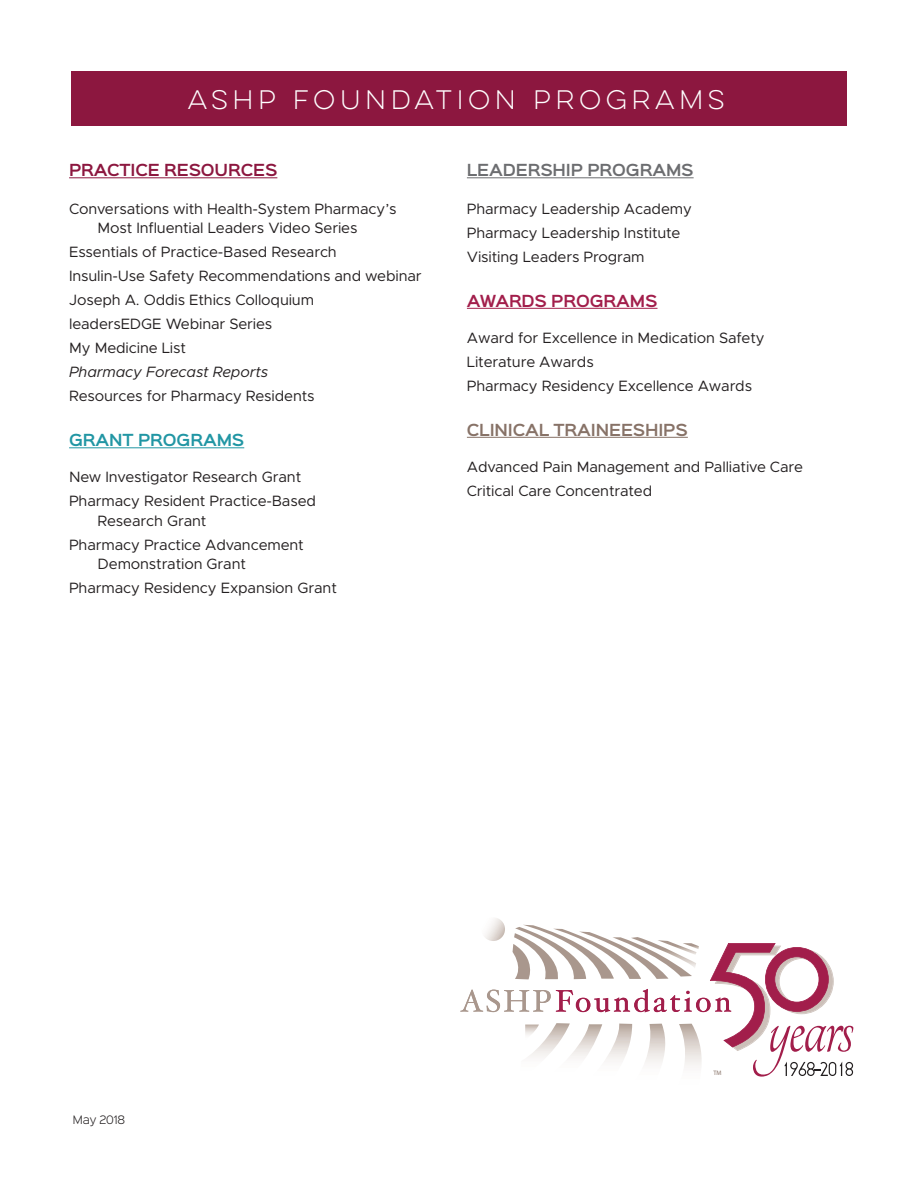
<style>
.page{position:relative;width:918px;height:1188px;background:#fff}
.page>*{position:absolute;margin:0;border:0;box-sizing:border-box;transform-origin:0 0}
.t1{font:24px "Lulo Clean One";letter-spacing:-.01em;color:#fff}
.t2{font:15px "Metropolis";letter-spacing:-.01em;color:#231f20}
.t3{font:italic 15px "Metropolis";letter-spacing:-.01em;color:#231f20}
.t4{font:600 15px "Sinkin Sans 600";letter-spacing:-.01em;color:#877267}
.t5{font:600 15px "Sinkin Sans 600";letter-spacing:-.01em;color:#6c6d70}
.t6{font:600 15px "Sinkin Sans 600";letter-spacing:-.01em;color:#8c173f}
.t7{font:600 15px "Sinkin Sans 600";letter-spacing:-.01em;color:#a21e4b}
.t8{font:600 15px "Sinkin Sans 600";letter-spacing:-.01em;color:#2196a4}
.t9{font:300 10.5px "Sinkin Sans 300";letter-spacing:-.01em;color:#231f20}
.t10{font:6.45px "Myriad Pro";color:#877267}
</style>
<div class="page">
<div style="left:71px;top:71px;width:776px;height:54px;background:#8c173f"></div>
<hr style="left:69px;top:177px;width:208px;height:1px;background:#8c173f">
<hr style="left:69px;top:447px;width:175px;height:1px;background:#2196a4">
<hr style="left:467px;top:177px;width:227px;height:1px;background:#6c6d70">
<hr style="left:467px;top:308px;width:191px;height:1px;background:#a21e4b">
<hr style="left:467px;top:437px;width:221px;height:1px;background:#877267">
<div style="left:481px;top:917px;width:24px;height:24px;background:linear-gradient(to right,#fff,#e8e2df);border-radius:12px"></div>
<svg style="left:460px;top:925px;width:393px;height:152px"></svg>
<p class="t1" style="left:188px;top:83px;width:543px">ASHP FOUNDATION PROGRAMS</p>
<p class="t6" style="left:69px;top:157px;width:210px">PRACTICE RESOURCES</p>
<p class="t2" style="left:69px;top:199px;width:329px">Conversations with Health-System Pharmacy’s</p>
<p class="t2" style="left:98px;top:219px;width:261px">Most Influential Leaders Video Series</p>
<p class="t2" style="left:69px;top:243px;width:269px">Essentials of Practice-Based Research</p>
<p class="t2" style="left:69px;top:267px;width:354px">Insulin-Use Safety Recommendations and webinar</p>
<p class="t2" style="left:69px;top:291px;width:247px">Joseph A. Oddis Ethics Colloquium</p>
<p class="t2" style="left:69px;top:315px;width:205px">leadersEDGE Webinar Series</p>
<p class="t2" style="left:69px;top:339px;width:118px">My Medicine List</p>
<p class="t3" style="left:69px;top:363px;width:201px">Pharmacy Forecast Reports</p>
<p class="t2" style="left:69px;top:387px;width:247px">Resources for Pharmacy Residents</p>
<p class="t8" style="left:69px;top:427px;width:177px">GRANT PROGRAMS</p>
<p class="t2" style="left:69px;top:468px;width:234px">New Investigator Research Grant</p>
<p class="t2" style="left:69px;top:492px;width:248px">Pharmacy Resident Practice-Based</p>
<p class="t2" style="left:98px;top:511px;width:110px">Research Grant</p>
<p class="t2" style="left:69px;top:535px;width:236px">Pharmacy Practice Advancement</p>
<p class="t2" style="left:98px;top:555px;width:150px">Demonstration Grant</p>
<p class="t2" style="left:69px;top:579px;width:269px">Pharmacy Residency Expansion Grant</p>
<p class="t5" style="left:467px;top:157px;width:228px">LEADERSHIP PROGRAMS</p>
<p class="t2" style="left:467px;top:199px;width:227px">Pharmacy Leadership Academy</p>
<p class="t2" style="left:467px;top:223px;width:215px">Pharmacy Leadership Institute</p>
<p class="t2" style="left:467px;top:247px;width:179px">Visiting Leaders Program</p>
<p class="t7" style="left:467px;top:288px;width:192px">AWARDS PROGRAMS</p>
<p class="t2" style="left:467px;top:328px;width:299px">Award for Excellence in Medication Safety</p>
<p class="t2" style="left:467px;top:352px;width:128px">Literature Awards</p>
<p class="t2" style="left:467px;top:376px;width:287px">Pharmacy Residency Excellence Awards</p>
<p class="t4" style="left:467px;top:417px;width:222px">CLINICAL TRAINEESHIPS</p>
<p class="t2" style="left:467px;top:457px;width:338px">Advanced Pain Management and Palliative Care</p>
<p class="t2" style="left:467px;top:481px;width:187px">Critical Care Concentrated</p>
<p class="t9" style="left:73px;top:1111px;width:54px">May 2018</p>
<p class="t10" style="left:713px;top:1069px;width:10px">TM</p>
</div>
